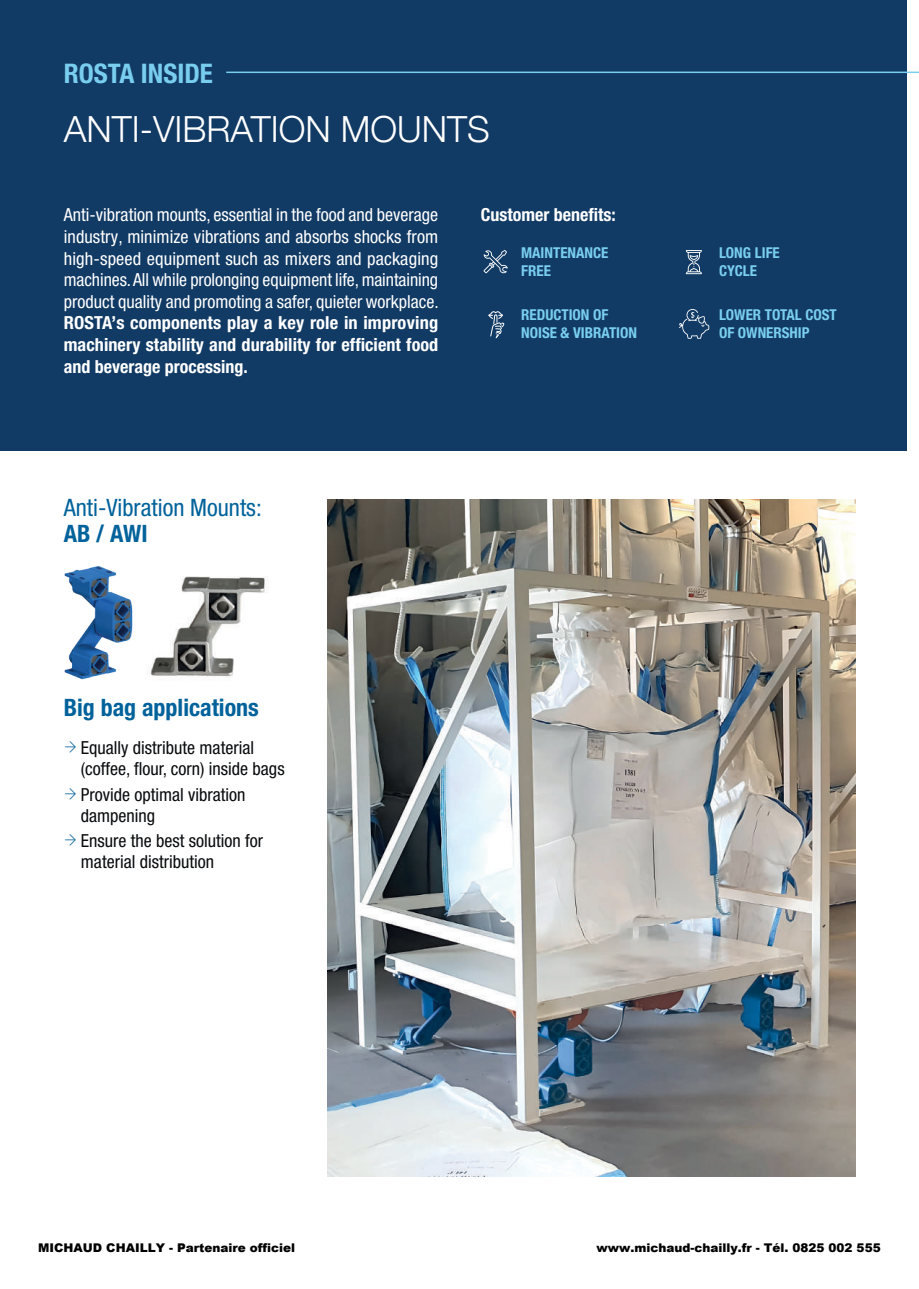
<style>
.page{position:relative;width:919px;height:1289px;background:#fff}
.page>*{position:absolute;margin:0;border:0;box-sizing:border-box;transform-origin:0 0}
.t1{font:300 36px "Helvetica Neue";color:#fff}
.t2{font:700 condensed 27px "Helvetica Neue LT Pro";color:#79cef0}
.t3{font:700 condensed 24px "Helvetica Neue LT Pro";color:#01629b}
.t4{font:condensed 24px "Helvetica Neue LT Pro";color:#01629b}
.t5{font:condensed 18px/21.6px "Helvetica Neue LT Pro";color:#fff;text-align:justify}
.t6{font:condensed 18px/21px "Helvetica Neue LT Pro";color:#090b0d}
.t7{font:700 condensed 18px/21.6px "Helvetica Neue LT Pro";color:#fff;text-align:justify}
.t8{font:700 condensed 15px/18px "Helvetica Neue LT Pro";color:#79cef0}
.t9{font:900 12px "Arial";color:#000}
</style>
<div class="page">
<div style="left:0;top:0;width:906px;height:451px;background:#113a64"></div>
<hr style="left:226px;top:72px;width:692px;height:1px;background:#79cef0">
<img style="left:327px;top:499px;width:528px;height:677px">
<svg style="left:488px;top:311px;width:17px;height:28px"></svg>
<svg style="left:678px;top:309px;width:31px;height:30px"></svg>
<svg style="left:483px;top:250px;width:24px;height:23px"></svg>
<svg style="left:685px;top:250px;width:16px;height:24px"></svg>
<img style="left:167px;top:576px;width:101px;height:101px">
<img style="left:64px;top:565px;width:103px;height:115px">
<h2 class="t2" style="left:64px;top:57px;width:150px">ROSTA INSIDE</h2>
<h1 class="t1" style="left:64px;top:100px;width:427px">ANTI-VIBRATION MOUNTS</h1>
<p class="t5" style="left:64px;top:204px;width:376px">Anti-vibration mounts, essential in the food and beverage industry, minimize vibrations and absorbs shocks from high-speed equipment such as mixers and packaging machines. All while prolonging equipment life, maintaining product quality and promoting a safer, quieter workplace.</p>
<p class="t7" style="left:64px;top:312px;width:376px">ROSTA’s components play a key role in improving machinery stability and durability for efficient food and beverage processing.</p>
<p class="t7" style="left:480px;top:204px;width:136px">Customer benefits:</p>
<p class="t8" style="left:521px;top:244px;width:89px">MAINTENANCE<br>FREE</p>
<p class="t8" style="left:719px;top:244px;width:62px">LONG LIFE<br>CYCLE</p>
<p class="t8" style="left:521px;top:306px;width:117px">REDUCTION OF<br>NOISE &amp; VIBRATION</p>
<p class="t8" style="left:719px;top:306px;width:119px">LOWER TOTAL COST<br>OF OWNERSHIP</p>
<h3 class="t4" style="left:64px;top:494px;width:199px">Anti-Vibration Mounts:</h3>
<h3 class="t3" style="left:64px;top:519px;width:85px">AB / AWI</h3>
<h3 class="t3" style="left:64px;top:693px;width:196px">Big bag applications</h3>
<p class="t6" style="left:81px;top:737px;width:205px">Equally distribute material (coffee, flour, corn) inside bags</p>
<p class="t6" style="left:81px;top:783px;width:166px">Provide optimal vibration dampening</p>
<p class="t6" style="left:81px;top:829px;width:184px">Ensure the best solution for material distribution</p>
<p class="t9" style="left:38px;top:1239px;width:258px">MICHAUD CHAILLY - Partenaire officiel</p>
<p class="t9" style="left:596px;top:1239px;width:286px">www.michaud-chailly.fr - Tél. 0825 002 555</p>
</div>
